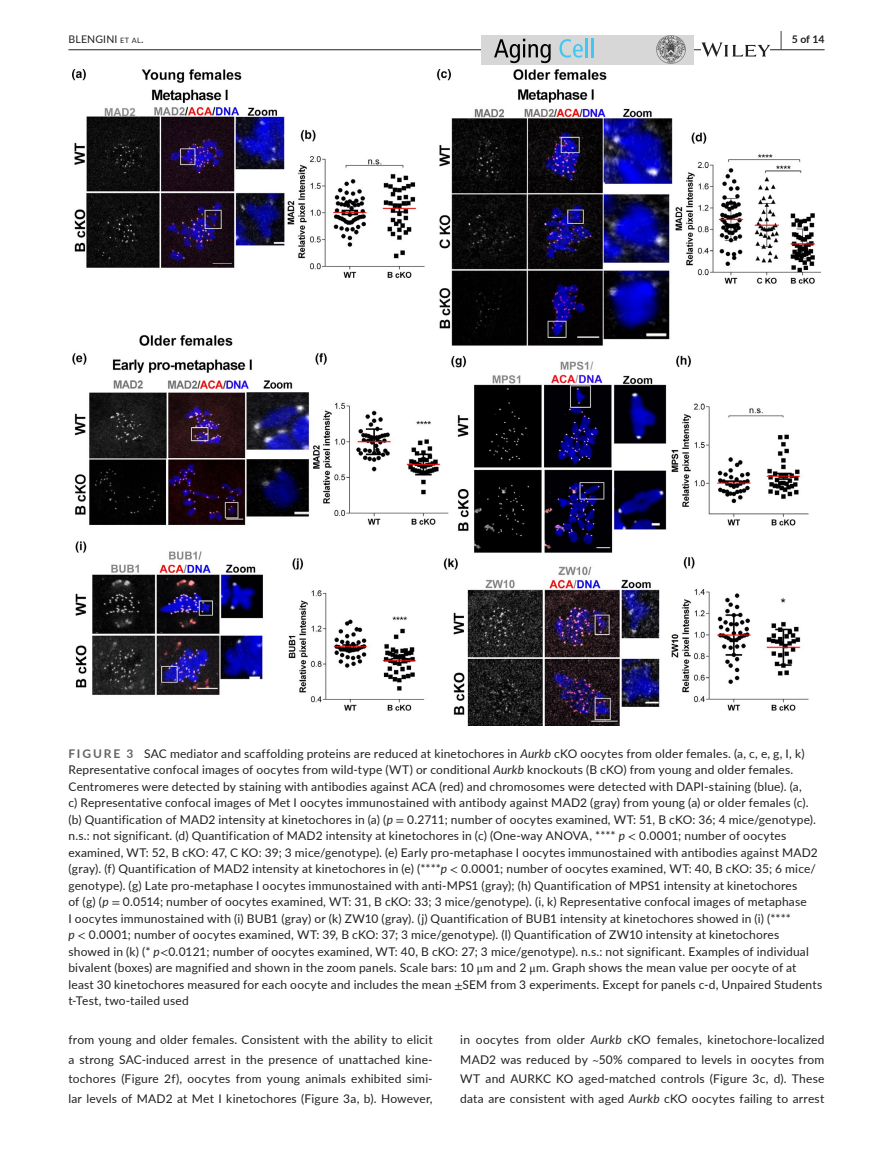
<style>
.page{position:relative;width:893px;height:1174px;background:#fff}
.page>*{position:absolute;margin:0;border:0;box-sizing:border-box;transform-origin:0 0}
.t1{font:12px/16.5px "Lato";letter-spacing:.015em;color:#231f20;text-align:justify}
.t2{font:10.5px "Lato";letter-spacing:.02em;color:#231f20}
.t3{font:700 10.5px "Lato";color:#231f20}
.s1{font-size:7.35px}
.s2{font-size:19.5px}
.s3{font-weight:700;color:#636366}
.s4{font-style:italic}
.s5{font-family:"STIX"}
</style>
<div class="page">
<hr style="left:68px;top:49px;width:756px;height:1px;background:#231f20">
<div style="left:481px;top:35px;width:213px;height:29px;background:#d7d7d7"></div>
<svg style="left:494px;top:39px;width:57px;height:24px"></svg>
<svg style="left:559px;top:39px;width:24px;height:19px"></svg>
<hr style="left:585px;top:38px;width:3px;height:19px;background:#40c8f4">
<svg style="left:591px;top:38px;width:2px;height:19px"></svg>
<img style="left:657px;top:35px;width:28px;height:29px">
<svg style="left:701px;top:42px;width:69px;height:15px"></svg>
<img style="left:72px;top:69px;width:749px;height:656px">
<p class="t2" style="left:68px;top:31px;width:77px">BLENGINI <span class="s1">et al</span>.</p>
<p class="t3" style="left:780px;top:31px;width:46px"><span class="s2">|</span> 5 of 14</p>
<p class="t1" style="left:68px;top:744px;width:755px;text-align:left"><span class="s3">FIGURE 3</span> SAC mediator and scaffolding proteins are reduced at kinetochores in <span class="s4">Aurkb</span> cKO oocytes from older females. (a, c, e, g, I, k)<br>Representative confocal images of oocytes from wild-type (WT) or conditional <span class="s4">Aurkb</span> knockouts (B cKO) from young and older females.<br>Centromeres were detected by staining with antibodies against ACA (red) and chromosomes were detected with DAPI-staining (blue). (a,<br>c) Representative confocal images of Met I oocytes immunostained with antibody against MAD2 (gray) from young (a) or older females (c). (b) Quantification of MAD2 intensity at kinetochores in (a) (<span class="s4">p</span> <span class="s5">=</span> 0.2711; number of oocytes examined, WT: 51, B cKO: 36; 4 mice/genotype). n.s.: not significant. (d) Quantification of MAD2 intensity at kinetochores in (c) (One-way ANOVA, **** <span class="s4">p</span> <span class="s5">&lt;</span> 0.0001; number of oocytes examined, WT: 52, B cKO: 47, C KO: 39; 3 mice/genotype). (e) Early pro-metaphase I oocytes immunostained with antibodies against MAD2 (gray). (f) Quantification of MAD2 intensity at kinetochores in (e) (****<span class="s4">p</span> <span class="s5">&lt;</span> 0.0001; number of oocytes examined, WT: 40, B cKO: 35; 6 mice/ genotype). (g) Late pro-metaphase I oocytes immunostained with anti-MPS1 (gray); (h) Quantification of MPS1 intensity at kinetochores<br>of (g) (<span class="s4">p</span> <span class="s5">=</span> 0.0514; number of oocytes examined, WT: 31, B cKO: 33; 3 mice/genotype). (i, k) Representative confocal images of metaphase<br>I oocytes immunostained with (i) BUB1 (gray) or (k) ZW10 (gray). (j) Quantification of BUB1 intensity at kinetochores showed in (i) (****<br><span class="s4">p</span> <span class="s5">&lt;</span> 0.0001; number of oocytes examined, WT: 39, B cKO: 37; 3 mice/genotype). (l) Quantification of ZW10 intensity at kinetochores showed in (k) (* <span class="s4">p</span><span class="s5">&lt;</span>0.0121; number of oocytes examined, WT: 40, B cKO: 27; 3 mice/genotype). n.s.: not significant. Examples of individual bivalent (boxes) are magnified and shown in the zoom panels. Scale bars: 10 <span class="s5">μ</span>m and 2 <span class="s5">μ</span>m. Graph shows the mean value per oocyte of at least 30 kinetochores measured for each oocyte and includes the mean <span class="s5">±</span>SEM from 3 experiments. Except for panels c-d, Unpaired Students t-Test, two-tailed used</p>
<p class="t1" style="left:68px;top:1029px;width:366px;line-height:19.5px">from young and older females. Consistent with the ability to elicit a strong SAC-induced arrest in the presence of unattached kine&shy;tochores (Figure 2f), oocytes from young animals exhibited simi&shy;lar levels of MAD2 at Met I kinetochores (Figure 3a, b). However,</p>
<p class="t1" style="left:460px;top:1029px;width:366px;line-height:19.5px">in oocytes from older <span class="s4">Aurkb</span> cKO females, kinetochore-localized MAD2 was reduced by <span class="s5">~</span>50% compared to levels in oocytes from WT and AURKC KO aged-matched controls (Figure 3c, d). These data are consistent with aged <span class="s4">Aurkb</span> cKO oocytes failing to arrest</p>
</div>
